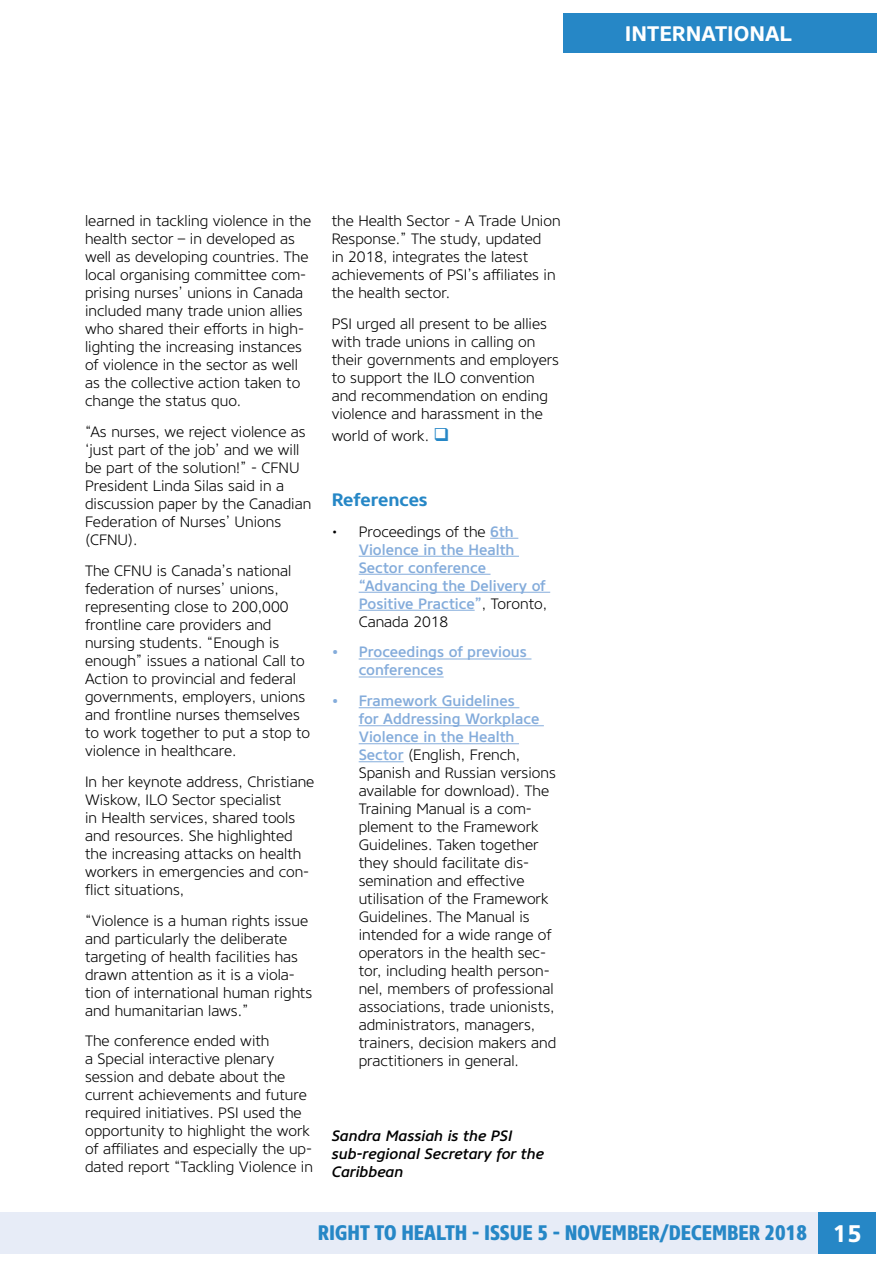
<style>
.page{position:relative;width:893px;height:1263px;background:#fff}
.page>*{position:absolute;margin:0;border:0;box-sizing:border-box;transform-origin:0 0}
.t1{font:800 21px "Core Sans NR77 Cn";color:#2687c6}
.t2{font:700 21px "Core Sans NR65";color:#fff}
.t3{font:700 18px "Core Sans NR65";color:#2687c6}
.t4{font:300 15px/18px "Core Sans NR35";color:#000}
.t5{font:500 15px/18px "Core Sans NR55";color:#84acdb}
.t6{font:italic 500 15px/18px "Core Sans NR55";color:#000}
.s1{color:#2687c6}
.s2{font-family:"Core Sans NR55";font-weight:500;color:#84acdb}
.s3{font-family:"Core Sans NR35";font-weight:300;color:#000}
.s4{font-family:"Core Sans NR65";font-weight:700;font-size:24px;color:#fff}
</style>
<div class="page">
<div style="left:0;top:1212px;width:836px;height:41px;background:#e7ecf7"></div>
<div style="left:819px;top:1212px;width:57px;height:41px;background:#2687c6"></div>
<div style="left:563px;top:13px;width:313px;height:40px;background:#2687c6"></div>
<svg style="left:490px;top:538px;width:28px;height:1px"></svg>
<hr style="left:359px;top:556px;width:160px;height:1px;background:#84acdb">
<hr style="left:359px;top:574px;width:131px;height:1px;background:#84acdb">
<hr style="left:359px;top:592px;width:191px;height:1px;background:#84acdb">
<hr style="left:359px;top:610px;width:116px;height:1px;background:#84acdb">
<hr style="left:359px;top:659px;width:172px;height:1px;background:#84acdb">
<hr style="left:359px;top:677px;width:85px;height:1px;background:#84acdb">
<hr style="left:359px;top:707px;width:160px;height:1px;background:#84acdb">
<hr style="left:359px;top:725px;width:185px;height:1px;background:#84acdb">
<hr style="left:359px;top:743px;width:160px;height:1px;background:#84acdb">
<hr style="left:359px;top:761px;width:45px;height:1px;background:#84acdb">
<h1 class="t2" style="left:625px;top:20px;width:169px">INTERNATIONAL</h1>
<p class="t4" style="left:85px;top:212px;width:228px">learned in tackling violence in the health sector – in developed as well as developing countries. The local organising committee com&shy;prising nurses’ unions in Canada included many trade union allies who shared their efforts in high&shy;lighting the increasing instances of violence in the sector as well as the collective action taken to change the status quo.</p>
<p class="t4" style="left:85px;top:423px;width:228px">“As nurses, we reject violence as ‘just part of the job’ and we will be part of the solution!” - CFNU<br>President Linda Silas said in a discussion paper by the Canadian<br>Federation of Nurses’ Unions (CFNU).</p>
<p class="t4" style="left:85px;top:562px;width:227px">The CFNU is Canada’s national federation of nurses’ unions, representing close to 200,000 frontline care providers and nursing students. “Enough is enough” issues a national Call to<br>Action to provincial and federal governments, employers, unions and frontline nurses themselves to work together to put a stop to violence in healthcare.</p>
<p class="t4" style="left:85px;top:772px;width:231px">In her keynote address, Christiane<br>Wiskow, ILO Sector specialist<br>in Health services, shared tools and resources. She highlighted the increasing attacks on health workers in emergencies and con&shy;flict situations,</p>
<p class="t4" style="left:85px;top:911px;width:229px">“Violence is a human rights issue and particularly the deliberate targeting of health facilities has drawn attention as it is a viola&shy;tion of international human rights and humanitarian laws.”</p>
<p class="t4" style="left:85px;top:1032px;width:229px">The conference ended with<br>a Special interactive plenary session and debate about the current achievements and future required initiatives. PSI used the opportunity to highlight the work of affiliates and especially the up&shy;dated report “Tackling Violence in</p>
<p class="t4" style="left:332px;top:212px;width:230px">the Health Sector - A Trade Union<br>Response.” The study, updated<br>in 2018, integrates the latest achievements of PSI’s affiliates in the health sector.</p>
<p class="t4" style="left:332px;top:315px;width:229px">PSI urged all present to be allies with trade unions in calling on their governments and employers to support the ILO convention and recommendation on ending violence and harassment in the</p>
<p class="t4" style="left:332px;top:427px;width:119px">world of work. <span class="s1">❑</span></p>
<p class="t3" style="left:332px;top:488px;width:98px">References</p>
<p class="t4" style="left:332px;top:522px;width:184px">• Proceedings of the <span class="s2">6th</span></p>
<p class="t5" style="left:359px;top:540px;width:190px">Violence in the Health<br>Sector conference “Advancing the Delivery of<br>Positive Practice”<span class="s3">, Toronto,</span></p>
<p class="t4" style="left:359px;top:612px;width:91px">Canada 2018</p>
<p class="t5" style="left:359px;top:643px;width:170px;text-indent:-27px">• Proceedings of previous conferences</p>
<p class="t5" style="left:359px;top:692px;width:182px;text-indent:-27px">• Framework Guidelines<br>for Addressing Workplace<br>Violence in the Health</p>
<p class="t4" style="left:359px;top:746px;width:199px"><span class="s2">Sector</span> (English, French,<br>Spanish and Russian versions available for download). The<br>Training Manual is a com&shy;plement to the Framework<br>Guidelines. Taken together they should facilitate dis&shy;semination and effective utilisation of the Framework<br>Guidelines. The Manual is intended for a wide range of operators in the health sec&shy;tor, including health person&shy;nel, members of professional associations, trade unionists, administrators, managers, trainers, decision makers and practitioners in general.</p>
<p class="t6" style="left:332px;top:1127px;width:214px">Sandra Massiah is the PSI sub-regional Secretary for the<br>Caribbean</p>
<h1 class="t1" style="left:318px;top:1219px;width:546px">RIGHT TO HEALTH - ISSUE 5 - NOVEMBER/DECEMBER 2018 <span class="s4">15</span></h1>
</div>
